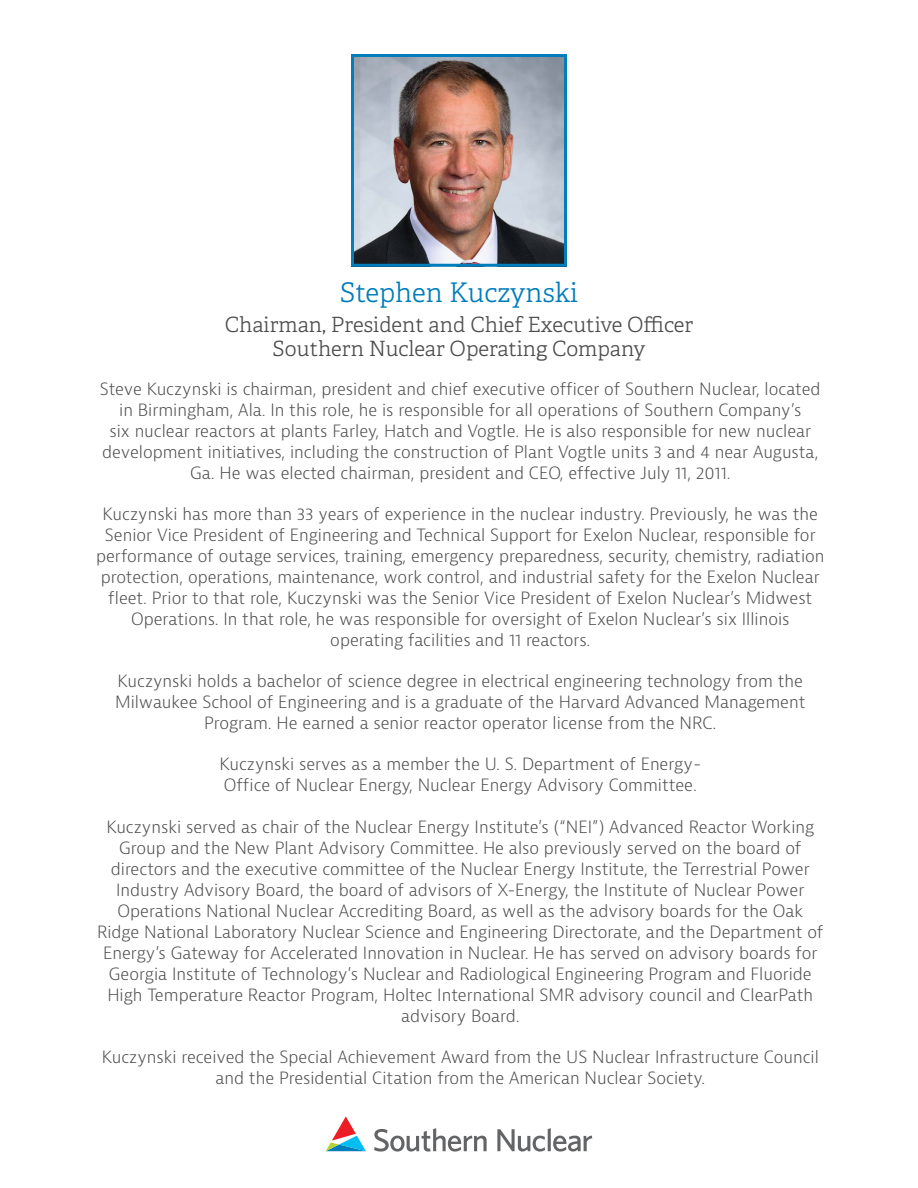
<style>
.page{position:relative;width:918px;height:1188px;background:#fff}
.page>*{position:absolute;margin:0;border:0;box-sizing:border-box;transform-origin:0 0}
.t1{font:300 27px "Adelle";color:#007dba}
.t2{font:300 21px/24px "Adelle";color:#4d4d4f;text-align:center}
.t3{font:300 16.5px/21px "Bernina Sans";color:#4d4d4f;text-align:center}
</style>
<div class="page">
<svg style="left:326px;top:1116px;width:40px;height:35px"></svg>
<svg style="left:374px;top:1128px;width:218px;height:24px"></svg>
<img style="left:355px;top:58px;width:208px;height:205px">
<div style="left:351px;top:54px;width:216px;height:213px;border:3px solid #007dba"></div>
<h1 class="t1" style="left:340px;top:276px;width:240px">Stephen Kuczynski</h1>
<p class="t2" style="left:225px;top:313px;width:470px">Chairman, President and Chief Executive Officer<br>Southern Nuclear Operating Company</p>
<p class="t3" style="left:100px;top:378px;width:722px">Steve Kuczynski is chairman, president and chief executive officer of Southern Nuclear, located in Birmingham, Ala. In this role, he is responsible for all operations of Southern Company’s<br>six nuclear reactors at plants Farley, Hatch and Vogtle. He is also responsible for new nuclear development initiatives, including the construction of Plant Vogtle units 3 and 4 near Augusta, Ga. He was elected chairman, president and CEO, effective July 11, 2011.</p>
<p class="t3" style="left:96px;top:504px;width:730px">Kuczynski has more than 33 years of experience in the nuclear industry. Previously, he was the Senior Vice President of Engineering and Technical Support for Exelon Nuclear, responsible for performance of outage services, training, emergency preparedness, security, chemistry, radiation protection, operations, maintenance, work control, and industrial safety for the Exelon Nuclear fleet. Prior to that role, Kuczynski was the Senior Vice President of Exelon Nuclear’s Midwest Operations. In that role, he was responsible for oversight of Exelon Nuclear’s six Illinois operating facilities and 11 reactors.</p>
<p class="t3" style="left:115px;top:671px;width:692px">Kuczynski holds a bachelor of science degree in electrical engineering technology from the<br>Milwaukee School of Engineering and is a graduate of the Harvard Advanced Management<br>Program. He earned a senior reactor operator license from the NRC.</p>
<p class="t3" style="left:219px;top:754px;width:483px;text-align:left">Kuczynski serves as a member the U. S. Department of Energy-<br>Office of Nuclear Energy, Nuclear Energy Advisory Committee.</p>
<p class="t3" style="left:97px;top:816px;width:728px">Kuczynski served as chair of the Nuclear Energy Institute’s (“NEI”) Advanced Reactor Working Group and the New Plant Advisory Committee. He also previously served on the board of directors and the executive committee of the Nuclear Energy Institute, the Terrestrial Power Industry Advisory Board, the board of advisors of X-Energy, the Institute of Nuclear Power Operations National Nuclear Accrediting Board, as well as the advisory boards for the Oak Ridge National Laboratory Nuclear Science and Engineering Directorate, and the Department of Energy’s Gateway for Accelerated Innovation in Nuclear. He has served on advisory boards for Georgia Institute of Technology’s Nuclear and Radiological Engineering Program and Fluoride High Temperature Reactor Program, Holtec International SMR advisory council and ClearPath advisory Board.</p>
<p class="t3" style="left:102px;top:1047px;width:719px">Kuczynski received the Special Achievement Award from the US Nuclear Infrastructure Council and the Presidential Citation from the American Nuclear Society.</p>
</div>
